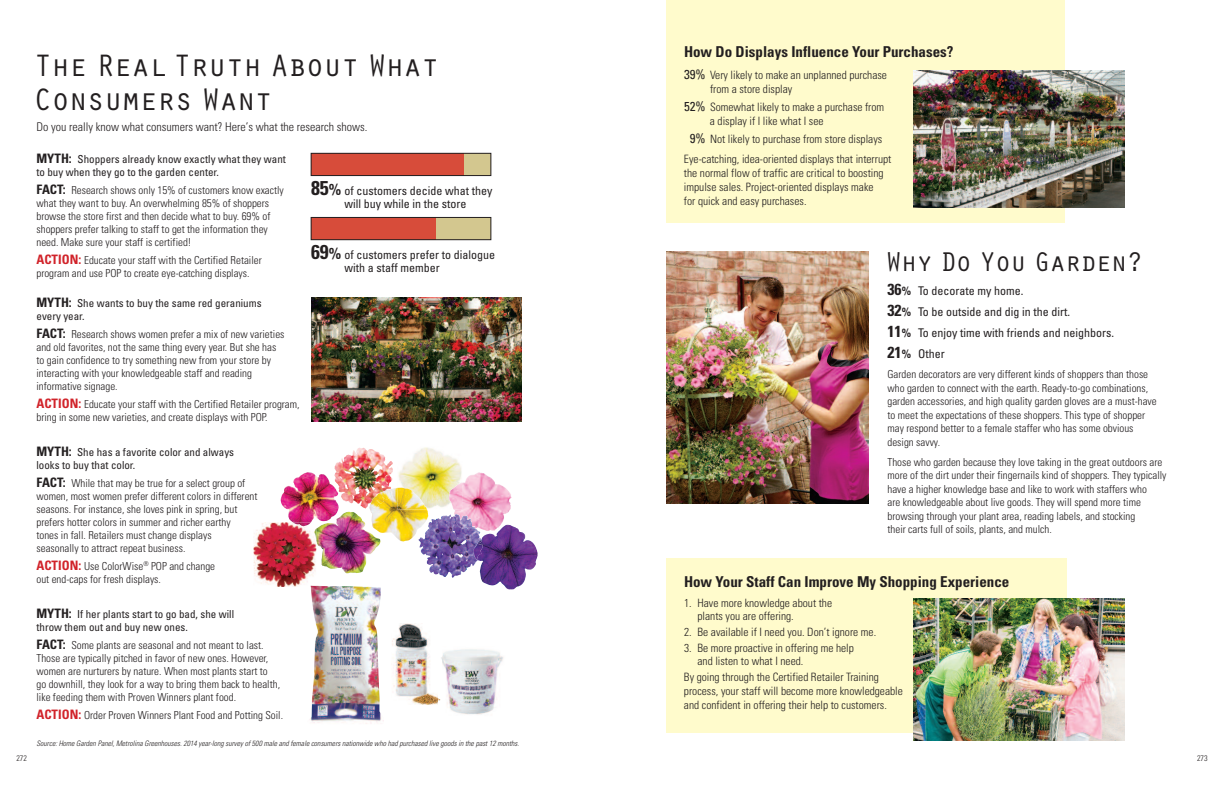
<style>
.page{position:relative;width:1224px;height:792px;background:#fff}
.page>*{position:absolute;margin:0;border:0;box-sizing:border-box;transform-origin:0 0}
.t1{font:32px/34px "Orator Std";letter-spacing:-.05em;color:#231f20}
.t2{font:28px "Orator Std";letter-spacing:-.05em;color:#231f20}
.t3{font:700 condensed 15px "Univers";color:#231f20}
.t4{font:condensed 12px/21px "Univers";color:#231f20}
.t5{font:300 condensed 12px "Univers";color:#231f20}
.t6{font:300 condensed 11.5px/14px "Univers";color:#231f20}
.t7{font:300 condensed 11px/13px "Univers";color:#231f20}
.t8{font:condensed 11px/13px "Univers";color:#231f20}
.t9{font:300 condensed 8px "Univers";color:#231f20}
.t10{font:italic 300 condensed 7.5px "Univers";letter-spacing:.005em;color:#231f20}
.s1{font-weight:700;font-size:13px}
.s2{font-weight:700;font-size:13px;color:#d1232a}
.s3{font-weight:700;font-size:20px}
.s4{font-weight:700;font-size:16px}
.s5{font-weight:400;font-size:13px}
.s6{font-weight:700}
</style>
<div class="page">
<img style="left:309px;top:586px;width:75px;height:138px">
<img style="left:311px;top:298px;width:211px;height:123px">
<img style="left:397px;top:447px;width:65px;height:62px">
<img style="left:334px;top:448px;width:38px;height:29px">
<img style="left:369px;top:488px;width:59px;height:53px">
<img style="left:397px;top:488px;width:30px;height:22px">
<img style="left:371px;top:490px;width:21px;height:18px">
<img style="left:454px;top:472px;width:58px;height:53px">
<img style="left:449px;top:482px;width:13px;height:28px">
<img style="left:427px;top:514px;width:55px;height:64px">
<img style="left:455px;top:514px;width:21px;height:15px">
<img style="left:253px;top:522px;width:63px;height:65px">
<img style="left:477px;top:525px;width:61px;height:64px">
<img style="left:474px;top:540px;width:9px;height:20px">
<img style="left:442px;top:649px;width:62px;height:66px">
<img style="left:392px;top:623px;width:47px;height:82px">
<img style="left:281px;top:472px;width:58px;height:50px">
<img style="left:293px;top:522px;width:18px;height:4px">
<img style="left:316px;top:512px;width:65px;height:61px">
<svg style="left:314px;top:529px;width:2px;height:11px"></svg>
<div style="left:311px;top:153px;width:153px;height:23px;background:#d74c3a"></div>
<div style="left:464px;top:153px;width:27px;height:23px;background:#d3c78f"></div>
<div style="left:311px;top:153px;width:180px;height:23px;border:1px solid #231f20"></div>
<div style="left:311px;top:217px;width:125px;height:23px;background:#d74c3a"></div>
<div style="left:436px;top:217px;width:55px;height:23px;background:#d3c78f"></div>
<div style="left:311px;top:217px;width:180px;height:23px;border:1px solid #231f20"></div>
<div style="left:666px;top:0;width:398px;height:223px;background:#fffbcc"></div>
<div style="left:666px;top:558px;width:401px;height:175px;background:#fffbcc"></div>
<img style="left:914px;top:598px;width:211px;height:143px">
<img style="left:914px;top:70px;width:211px;height:137px">
<img style="left:666px;top:252px;width:202px;height:251px">
<h1 class="t1" style="left:34px;top:48px;width:408px">The Real Truth About What<br>Consumers Want</h1>
<p class="t5" style="left:37px;top:122px;width:333px">Do you really know what consumers want? Here’s what the research shows.</p>
<p class="t8" style="left:37px;top:153px;width:251px"><span class="s1">MYTH:</span> Shoppers already know exactly what they want to buy when they go to the garden center.</p>
<p class="t7" style="left:37px;top:184px;width:249px"><span class="s1">FACT:</span> Research shows only 15% of customers know exactly what they want to buy. An overwhelming 85% of shoppers browse the store first and then decide what to buy. 69% of shoppers prefer talking to staff to get the information they need. Make sure your staff is certified!</p>
<p class="t7" style="left:37px;top:254px;width:227px"><span class="s2">ACTION:</span> Educate your staff with the Certified Retailer program and use POP to create eye-catching displays.</p>
<p class="t4" style="left:345px;top:185px;width:149px;line-height:13px;text-indent:-34px"><span class="s3">85</span><span class="s4">%</span> of customers decide what they will buy while in the store</p>
<p class="t4" style="left:345px;top:249px;width:152px;line-height:13px;text-indent:-33px"><span class="s3">69</span><span class="s4">%</span> of customers prefer to dialogue with a staff member</p>
<p class="t8" style="left:37px;top:298px;width:227px"><span class="s1">MYTH:</span> She wants to buy the same red geraniums every year.</p>
<p class="t7" style="left:37px;top:329px;width:250px"><span class="s1">FACT:</span> Research shows women prefer a mix of new varieties and old favorites, not the same thing every year. But she has to gain confidence to try something new from your store by interacting with your knowledgeable staff and reading informative signage.</p>
<p class="t7" style="left:37px;top:399px;width:265px"><span class="s2">ACTION:</span> Educate your staff with the Certified Retailer program, bring in some new varieties, and create displays with POP.</p>
<p class="t8" style="left:37px;top:446px;width:199px"><span class="s1">MYTH:</span> She has a favorite color and always looks to buy that color.</p>
<p class="t7" style="left:37px;top:477px;width:223px"><span class="s1">FACT:</span> While that may be true for a select group of women, most women prefer different colors in different seasons. For instance, she loves pink in spring, but prefers hotter colors in summer and richer earthy<br>tones in fall. Retailers must change displays<br>seasonally to attract repeat business.</p>
<p class="t7" style="left:37px;top:560px;width:180px"><span class="s2">ACTION:</span> Use ColorWise<sup>®</sup> POP and change out end-caps for fresh displays.</p>
<p class="t8" style="left:37px;top:608px;width:199px"><span class="s1">MYTH:</span> If her plants start to go bad, she will throw them out and buy new ones.</p>
<p class="t7" style="left:37px;top:639px;width:245px"><span class="s1">FACT:</span> Some plants are seasonal and not meant to last.<br>Those are typically pitched in favor of new ones. However, women are nurturers by nature. When most plants start to go downhill, they look for a way to bring them back to health, like feeding them with Proven Winners plant food.</p>
<p class="t7" style="left:37px;top:709px;width:248px"><span class="s2">ACTION:</span> Order Proven Winners Plant Food and Potting Soil.</p>
<p class="t10" style="left:37px;top:741px;width:484px">Source: Home Garden Panel, Metrolina Greenhouses. 2014 year-long survey of 500 male and female consumers nationwide who had purchased live goods in the past 12 months.</p>
<h3 class="t3" style="left:684px;top:46px;width:271px">How Do Displays Influence Your Purchases?</h3>
<p class="t6" style="left:710px;top:68px;width:179px;text-indent:-26px"><span class="s5">39%</span> Very likely to make an unplanned purchase from a store display</p>
<p class="t6" style="left:710px;top:100px;width:176px;text-indent:-26px"><span class="s5">52%</span> Somewhat likely to make a purchase from a display if I like what I see</p>
<p class="t6" style="left:684px;top:129px;width:209px;line-height:20px;text-align:center"><span class="s5">9%</span> Not likely to purchase from store displays<br>Eye-catching, idea-oriented displays that interrupt</p>
<p class="t6" style="left:684px;top:166px;width:201px">the normal flow of traffic are critical to boosting impulse sales. Project-oriented displays make for quick and easy purchases.</p>
<h2 class="t2" style="left:886px;top:245px;width:259px">Why Do You Garden?</h2>
<p class="t4" style="left:888px;top:281px;width:228px"><span class="s4">36</span><span class="s6">%</span> To decorate my home.<br><span class="s4">32</span><span class="s6">%</span> To be outside and dig in the dirt.<br><span class="s4">11</span><span class="s6">%</span> To enjoy time with friends and neighbors.<br><span class="s4">21</span><span class="s6">%</span> Other</p>
<p class="t7" style="left:888px;top:368px;width:271px;line-height:13.5px">Garden decorators are very different kinds of shoppers than those who garden to connect with the earth. Ready-to-go combinations, garden accessories, and high quality garden gloves are a must-have to meet the expectations of these shoppers. This type of shopper may respond better to a female staffer who has some obvious design savvy.</p>
<p class="t7" style="left:888px;top:456px;width:280px;line-height:13.5px">Those who garden because they love taking in the great outdoors are more of the dirt under their fingernails kind of shoppers. They typically have a higher knowledge base and like to work with staffers who<br>are knowledgeable about live goods. They will spend more time browsing through your plant area, reading labels, and stocking<br>their carts full of soils, plants, and mulch.</p>
<h3 class="t3" style="left:684px;top:576px;width:327px">How Your Staff Can Improve My Shopping Experience</h3>
<p class="t6" style="left:698px;top:597px;width:136px;line-height:13px;text-indent:-13px">1. Have more knowledge about the plants you are offering.</p>
<p class="t6" style="left:684px;top:626px;width:194px">2. Be available if I need you. Don’t ignore me.</p>
<p class="t6" style="left:698px;top:642px;width:158px;line-height:13px;text-indent:-13px">3. Be more proactive in offering me help and listen to what I need.</p>
<p class="t6" style="left:684px;top:671px;width:220px">By going through the Certified Retailer Training process, your staff will become more knowledgeable and confident in offering their help to customers.</p>
<p class="t9" style="left:16px;top:755px;width:12px">272</p>
<p class="t9" style="left:1197px;top:755px;width:12px">273</p>
</div>
